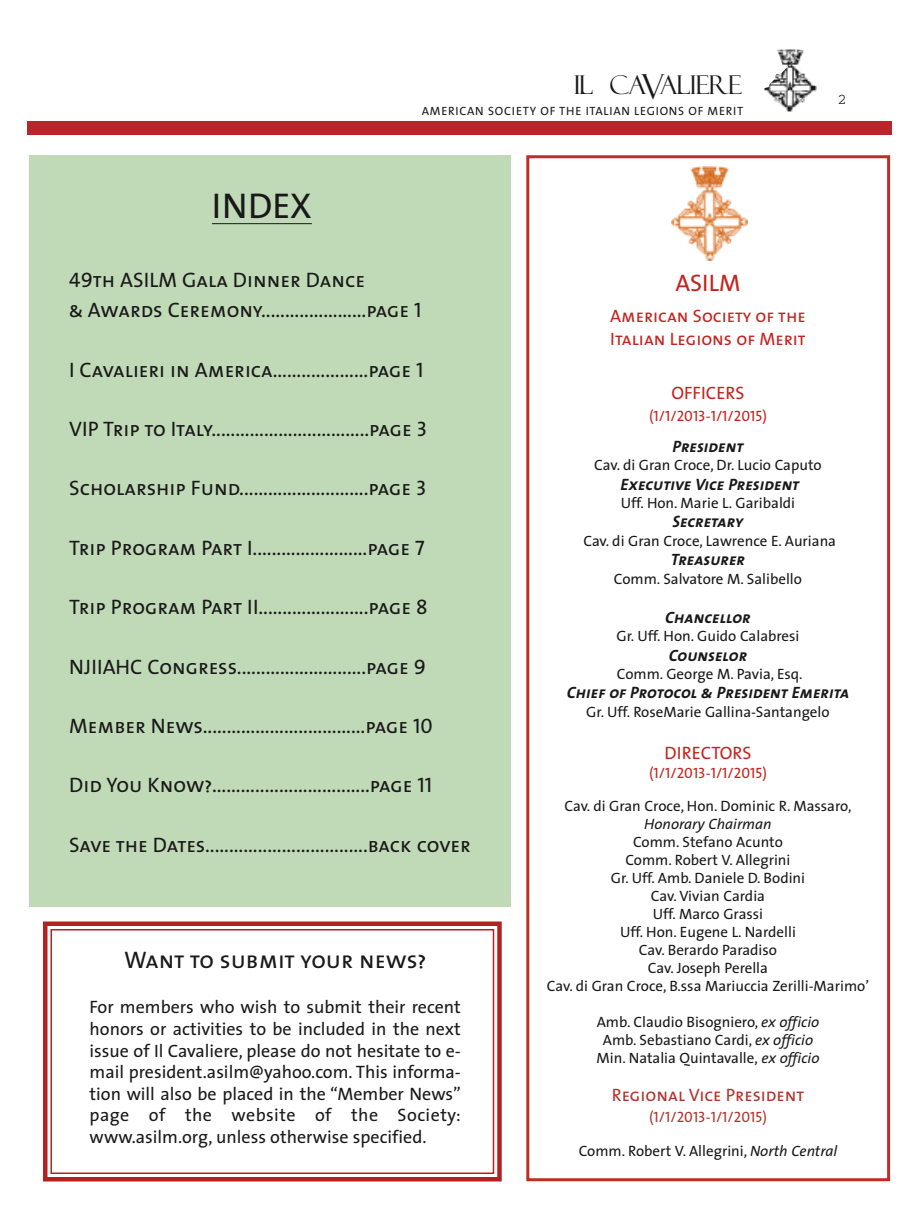
<style>
.page{position:relative;width:918px;height:1215px;background:#fff}
.page>*{position:absolute;margin:0;border:0;box-sizing:border-box;transform-origin:0 0}
.t1{font:36px "The Sans Caps";letter-spacing:.01em;color:#191919}
.t2{font:25.8px "Felix Titling";letter-spacing:-.04em;color:#191919}
.t3{font:24px "The Sans Caps";color:#191919}
.t4{font:24px "The Sans Caps";color:#c5231e}
.t5{font:21px/29.7px "The Sans Caps";color:#191919}
.t6{font:18px/21.6px "The Sans";color:#191919;text-align:justify}
.t7{font:18px/22.5px "The Sans Caps";color:#c5231e}
.t8{font:18px "The Sans Caps";color:#af362e}
.t9{font:italic 16.5px "The Sans Bold Caps";color:#191919}
.t10{font:15px/18px "The Sans";color:#191919;text-align:center}
.t11{font:15px "The Sans Caps";color:#c5231e}
.t12{font:15px "The Sans Caps";color:#af362e}
.t13{font:italic 15px "The Sans";color:#191919}
.t14{font:15px "Courier";color:#191919}
.t15{font:12px "The Sans";letter-spacing:.06em;color:#191919}
.s1{font-size:34.5px}
.s2{font-style:italic}
</style>
<div class="page">
<div style="left:27px;top:122px;width:864px;height:13px;background:#b9252b"></div>
<div style="left:526px;top:155px;width:364px;height:1026px;border:3px solid #c12c24"></div>
<img style="left:764px;top:49px;width:53px;height:63px">
<img style="left:671px;top:166px;width:77px;height:94px">
<div style="left:29px;top:155px;width:482px;height:751px;background:#c0dab7"></div>
<hr style="left:212px;top:223px;width:100px;height:1px;background:#191919">
<div style="left:43px;top:922px;width:459px;height:260px;border:4px solid #b22222"></div>
<div style="left:51px;top:929px;width:443px;height:245px;border:2px solid #b22222"></div>
<h1 class="t1" style="left:212px;top:194px;width:101px">INDEX</h1>
<h2 class="t2" style="left:574px;top:76px;width:170px">IL CA<span class="s1">V</span>ALIERE</h2>
<p class="t15" style="left:422px;top:106px;width:323px">AMERICAN SOCIETY OF THE ITALIAN LEGIONS OF MERIT</p>
<h3 class="t5" style="left:69px;top:268px;width:354px">49th ASILM Gala Dinner Dance<br>&amp; Awards Ceremony......................page 1</h3>
<h3 class="t5" style="left:69px;top:357px;width:356px">I Cavalieri in America....................page 1</h3>
<h3 class="t4" style="left:676px;top:275px;width:66px">ASILM</h3>
<p class="t7" style="left:610px;top:307px;width:197px">American Society of the<br>Italian Legions of Merit</p>
<p class="t14" style="left:838px;top:94px;width:10px">2</p>
<h3 class="t5" style="left:69px;top:416px;width:360px">VIP Trip to Italy.................................page 3</h3>
<h3 class="t5" style="left:69px;top:476px;width:359px">Scholarship Fund...........................page 3</h3>
<h3 class="t5" style="left:69px;top:535px;width:357px">Trip Program Part I........................page 7</h3>
<h3 class="t5" style="left:69px;top:594px;width:360px">Trip Program Part II.......................page 8</h3>
<h3 class="t5" style="left:69px;top:654px;width:358px">NJIIAHC Congress...........................page 9</h3>
<h3 class="t5" style="left:69px;top:713px;width:365px">Member News..................................page 10</h3>
<h3 class="t5" style="left:69px;top:773px;width:365px">Did You Know?.................................page 11</h3>
<h3 class="t5" style="left:69px;top:832px;width:403px">Save the Dates..................................back cover</h3>
<h3 class="t3" style="left:124px;top:951px;width:304px">Want to submit your news?</h3>
<p class="t6" style="left:90px;top:998px;width:373px">For members who wish to submit their recent honors or activities to be included in the next issue of Il Cavaliere, please do not hesitate to e&shy;mail president.asilm@yahoo.com. This informa&shy;tion will also be placed in the “Member News” page of the website of the Society: www.asilm.org, unless otherwise specified.</p>
<p class="t7" style="left:672px;top:383px;width:74px">OFFICERS</p>
<p class="t11" style="left:649px;top:411px;width:119px">(1/1/2013-1/1/2015)</p>
<p class="t9" style="left:672px;top:441px;width:73px">President</p>
<p class="t10" style="left:594px;top:458px;width:229px">Cav. di Gran Croce, Dr. Lucio Caputo</p>
<p class="t9" style="left:621px;top:478px;width:180px">Executive Vice President</p>
<p class="t10" style="left:621px;top:496px;width:176px">Uff. Hon. Marie L. Garibaldi</p>
<p class="t9" style="left:673px;top:516px;width:72px">Secretary</p>
<p class="t10" style="left:583px;top:533px;width:254px">Cav. di Gran Croce, Lawrence E. Auriana</p>
<p class="t9" style="left:671px;top:554px;width:76px">Treasurer</p>
<p class="t10" style="left:614px;top:571px;width:190px">Comm. Salvatore M. Salibello</p>
<p class="t9" style="left:665px;top:612px;width:87px">Chancellor</p>
<p class="t10" style="left:616px;top:629px;width:185px">Gr. Uff. Hon. Guido Calabresi</p>
<p class="t9" style="left:669px;top:649px;width:80px">Counselor</p>
<p class="t10" style="left:617px;top:667px;width:187px">Comm. George M. Pavia, Esq.</p>
<p class="t9" style="left:567px;top:687px;width:284px">Chief of Protocol &amp; President Emerita</p>
<p class="t10" style="left:586px;top:704px;width:245px">Gr. Uff. RoseMarie Gallina-Santangelo</p>
<p class="t7" style="left:664px;top:743px;width:89px">DIRECTORS</p>
<p class="t11" style="left:649px;top:768px;width:119px">(1/1/2013-1/1/2015)</p>
<p class="t10" style="left:565px;top:798px;width:288px">Cav. di Gran Croce, Hon. Dominic R. Massaro,</p>
<p class="t13" style="left:644px;top:818px;width:129px">Honorary Chairman</p>
<p class="t10" style="left:547px;top:834px;width:324px">Comm. Stefano Acunto<br>Comm. Robert V. Allegrini<br>Gr. Uff. Amb. Daniele D. Bodini<br>Cav. Vivian Cardia<br>Uff. Marco Grassi<br>Uff. Hon. Eugene L. Nardelli<br>Cav. Berardo Paradiso<br>Cav. Joseph Perella<br>Cav. di Gran Croce, B.ssa Mariuccia Zerilli-Marimo’</p>
<p class="t10" style="left:597px;top:1014px;width:224px">Amb. Claudio Bisogniero, <span class="s2">ex officio<br></span>Amb. Sebastiano Cardi, <span class="s2">ex officio<br></span>Min. Natalia Quintavalle, <span class="s2">ex officio</span></p>
<p class="t8" style="left:612px;top:1089px;width:194px">Regional Vice President</p>
<p class="t12" style="left:649px;top:1112px;width:119px">(1/1/2013-1/1/2015)</p>
<p class="t10" style="left:579px;top:1144px;width:260px">Comm. Robert V. Allegrini, <span class="s2">North Central</span></p>
</div>
